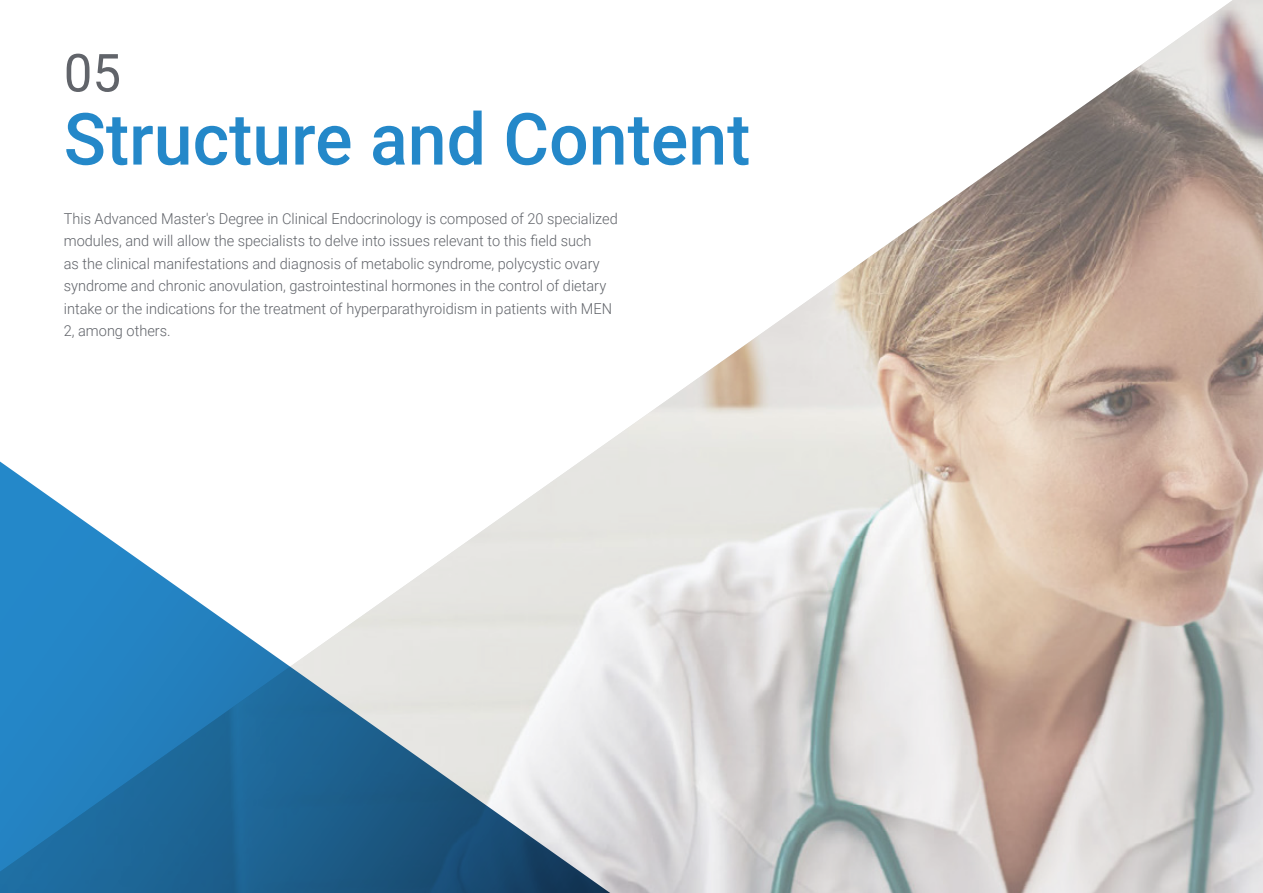
<style>
.page{position:relative;width:1263px;height:893px;background:#fff}
.page>*{position:absolute;margin:0;border:0;box-sizing:border-box;transform-origin:0 0}
.t1{font:500 72px "Roboto";color:#2488c9}
.t2{font:52.5px "Roboto";color:#61646a}
.t3{font:300 15px/22.5px "Roboto";color:#61646a}
</style>
<div class="page">
<img style="left:602px;top:0;width:661px;height:893px">
<svg style="left:0;top:446px;width:640px;height:447px"></svg>
<h2 class="t2" style="left:64px;top:36px;width:59px">05</h2>
<h1 class="t1" style="left:64px;top:89px;width:688px">Structure and Content</h1>
<p class="t3" style="left:64px;top:207px;width:555px">This Advanced Master's Degree in Clinical Endocrinology is composed of 20 specialized modules, and will allow the specialists to delve into issues relevant to this field such<br>as the clinical manifestations and diagnosis of metabolic syndrome, polycystic ovary syndrome and chronic anovulation, gastrointestinal hormones in the control of dietary intake or the indications for the treatment of hyperparathyroidism in patients with MEN 2, among others.</p>
</div>
